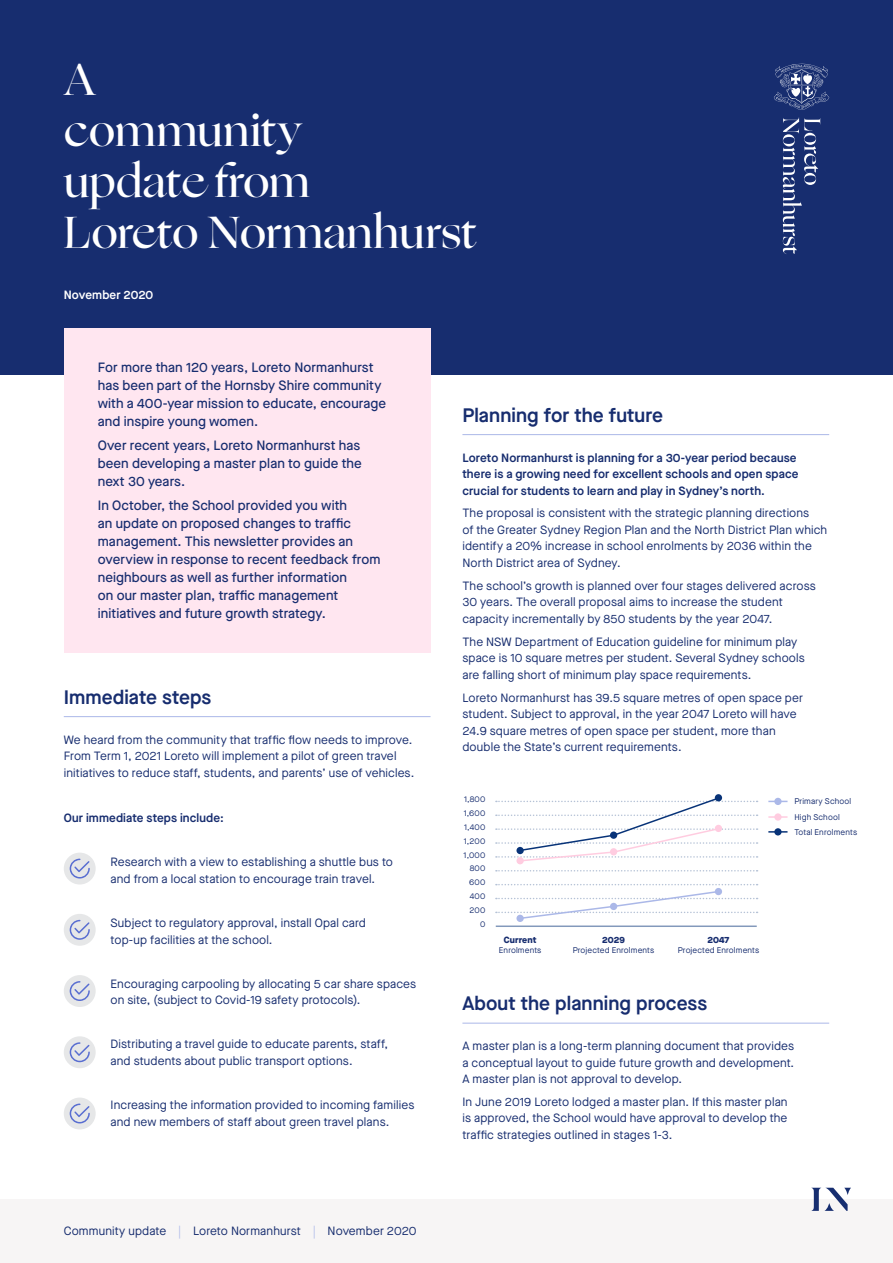
<style>
.page{position:relative;width:893px;height:1263px;background:#fff}
.page>*{position:absolute;margin:0;border:0;box-sizing:border-box;transform-origin:0 0}
.t1{font:500 45px/51px "Ogg";letter-spacing:.005em;color:#fff}
.t2{font:600 19.5px "Maison Neue";letter-spacing:.005em;color:#172d6f}
.t3{font:500 13.5px/18px "Maison Neue";letter-spacing:.005em;color:#172d6f}
.t4{font:12px/16.5px "Maison Neue";letter-spacing:.01em;color:#172d6f}
.t5{font:600 12px/16.5px "Maison Neue";letter-spacing:.01em;color:#172d6f}
.t6{font:600 12px "Maison Neue";color:#fff}
.t7{font:800 9px "Maison Neue";letter-spacing:.01em;color:#172d6f}
.t8{font:8.25px/14px "Maison Neue";letter-spacing:.02em;color:#172d6f;text-align:right}
.s1{color:#abb8e8}
</style>
<div class="page">
<div style="left:0;top:0;width:893px;height:375px;background:#172d6f"></div>
<svg style="left:774px;top:64px;width:55px;height:46px"></svg>
<svg style="left:783px;top:117px;width:37px;height:137px"></svg>
<div style="left:0;top:1199px;width:893px;height:64px;background:#f7f5f5"></div>
<svg style="left:811px;top:1188px;width:40px;height:23px"></svg>
<div style="left:64px;top:328px;width:367px;height:324px;background:#ffe6f0"></div>
<hr style="left:64px;top:716px;width:367px;height:1px;background:#abb8e8">
<hr style="left:462px;top:434px;width:367px;height:1px;background:#abb8e8">
<div style="left:64px;top:853px;width:32px;height:31px;background:#e6e7e8;border-radius:50%"></div>
<svg style="left:70px;top:859px;width:20px;height:19px"></svg>
<div style="left:64px;top:914px;width:32px;height:32px;background:#e6e7e8;border-radius:50%"></div>
<svg style="left:70px;top:920px;width:20px;height:20px"></svg>
<div style="left:64px;top:975px;width:32px;height:32px;background:#e6e7e8;border-radius:50%"></div>
<svg style="left:70px;top:981px;width:20px;height:20px"></svg>
<div style="left:64px;top:1036px;width:32px;height:32px;background:#e6e7e8;border-radius:50%"></div>
<svg style="left:70px;top:1042px;width:20px;height:20px"></svg>
<div style="left:64px;top:1097px;width:32px;height:32px;background:#e6e7e8;border-radius:50%"></div>
<svg style="left:70px;top:1103px;width:20px;height:20px"></svg>
<hr style="left:462px;top:1023px;width:367px;height:1px;background:#abb8e8">
<hr style="left:496px;top:925px;width:261px;height:2px;background:#8399bb">
<svg style="left:496px;top:870px;width:262px;height:1px"></svg>
<div style="left:774px;top:798px;width:8px;height:7px;background:#abb8e8;border-radius:50%"></div>
<div style="left:516px;top:857px;width:8px;height:7px;background:#ffcce0;border-radius:50%"></div>
<div style="left:715px;top:794px;width:7px;height:7px;background:#083378;border-radius:50%"></div>
<svg style="left:768px;top:816px;width:19px;height:2px"></svg>
<div style="left:774px;top:813px;width:8px;height:8px;background:#ffcce0;border-radius:50%"></div>
<svg style="left:768px;top:831px;width:19px;height:2px"></svg>
<div style="left:774px;top:828px;width:8px;height:7px;background:#083378;border-radius:50%"></div>
<svg style="left:496px;top:884px;width:262px;height:36px"></svg>
<svg style="left:496px;top:796px;width:262px;height:66px"></svg>
<h1 class="t1" style="left:64px;top:54px;width:414px">A<br>community<br>update from<br>Loreto Normanhurst</h1>
<p class="t6" style="left:64px;top:286px;width:91px">November 2020</p>
<p class="t3" style="left:98px;top:358px;width:290px">For more than 120 years, Loreto Normanhurst has been part of the Hornsby Shire community with a 400-year mission to educate, encourage and inspire young women.</p>
<p class="t3" style="left:98px;top:436px;width:266px;text-align:justify">Over recent years, Loreto Normanhurst has been developing a master plan to guide the next 30 years.</p>
<p class="t3" style="left:98px;top:496px;width:284px">In October, the School provided you with<br>an update on proposed changes to traffic management. This newsletter provides an overview in response to recent feedback from neighbours as well as further information<br>on our master plan, traffic management initiatives and future growth strategy.</p>
<h2 class="t2" style="left:64px;top:683px;width:149px">Immediate steps</h2>
<p class="t4" style="left:64px;top:731px;width:352px">We heard from the community that traffic flow needs to improve.<br>From Term 1, 2021 Loreto will implement a pilot of green travel initiatives to reduce staff, students, and parents’ use of vehicles.</p>
<p class="t5" style="left:64px;top:810px;width:162px">Our immediate steps include:</p>
<p class="t4" style="left:111px;top:854px;width:284px">Research with a view to establishing a shuttle bus to and from a local station to encourage train travel.</p>
<p class="t4" style="left:111px;top:914px;width:257px">Subject to regulatory approval, install Opal card top-up facilities at the school.</p>
<p class="t4" style="left:111px;top:975px;width:307px">Encouraging carpooling by allocating 5 car share spaces on site, (subject to Covid-19 safety protocols).</p>
<p class="t4" style="left:111px;top:1036px;width:279px">Distributing a travel guide to educate parents, staff, and students about public transport options.</p>
<p class="t4" style="left:111px;top:1096px;width:305px">Increasing the information provided to incoming families and new members of staff about green travel plans.</p>
<p class="t4" style="left:64px;top:1223px;width:354px">Community update <span class="s1">|</span> Loreto Normanhurst <span class="s1">|</span> November 2020</p>
<h2 class="t2" style="left:462px;top:401px;width:202px">Planning for the future</h2>
<p class="t5" style="left:462px;top:449px;width:337px">Loreto Normanhurst is planning for a 30-year period because there is a growing need for excellent schools and open space crucial for students to learn and play in Sydney’s north.</p>
<p class="t4" style="left:462px;top:505px;width:366px">The proposal is consistent with the strategic planning directions<br>of the Greater Sydney Region Plan and the North District Plan which identify a 20% increase in school enrolments by 2036 within the North District area of Sydney.</p>
<p class="t4" style="left:462px;top:577px;width:355px">The school’s growth is planned over four stages delivered across<br>30 years. The overall proposal aims to increase the student capacity incrementally by 850 students by the year 2047.</p>
<p class="t4" style="left:462px;top:633px;width:344px">The NSW Department of Education guideline for minimum play space is 10 square metres per student. Several Sydney schools are falling short of minimum play space requirements.</p>
<p class="t4" style="left:462px;top:689px;width:342px">Loreto Normanhurst has 39.5 square metres of open space per student. Subject to approval, in the year 2047 Loreto will have 24.9 square metres of open space per student, more than double the State’s current requirements.</p>
<p class="t8" style="left:464px;top:792px;width:23px">1,800<br>1,600<br>1,400<br>1,200<br>1,000<br>800<br>600<br>400<br>200<br>0</p>
<p class="t7" style="left:504px;top:933px;width:34px">Current</p>
<p class="t8" style="left:499px;top:943px;width:44px">Enrolments</p>
<p class="t7" style="left:602px;top:933px;width:24px">2029</p>
<p class="t8" style="left:573px;top:943px;width:83px">Projected Enrolments</p>
<p class="t7" style="left:708px;top:933px;width:23px">2047</p>
<p class="t8" style="left:678px;top:943px;width:83px">Projected Enrolments</p>
<p class="t8" style="left:794px;top:794px;width:64px;line-height:15.3px;text-align:left">Primary School<br>High School<br>Total Enrolments</p>
<h2 class="t2" style="left:462px;top:990px;width:246px">About the planning process</h2>
<p class="t4" style="left:462px;top:1037px;width:333px;text-align:justify">A master plan is a long-term planning document that provides a conceptual layout to guide future growth and development.<br>A master plan is not approval to develop.</p>
<p class="t4" style="left:462px;top:1093px;width:327px;text-align:justify">In June 2019 Loreto lodged a master plan. If this master plan is approved, the School would have approval to develop the traffic strategies outlined in stages 1-3.</p>
</div>
